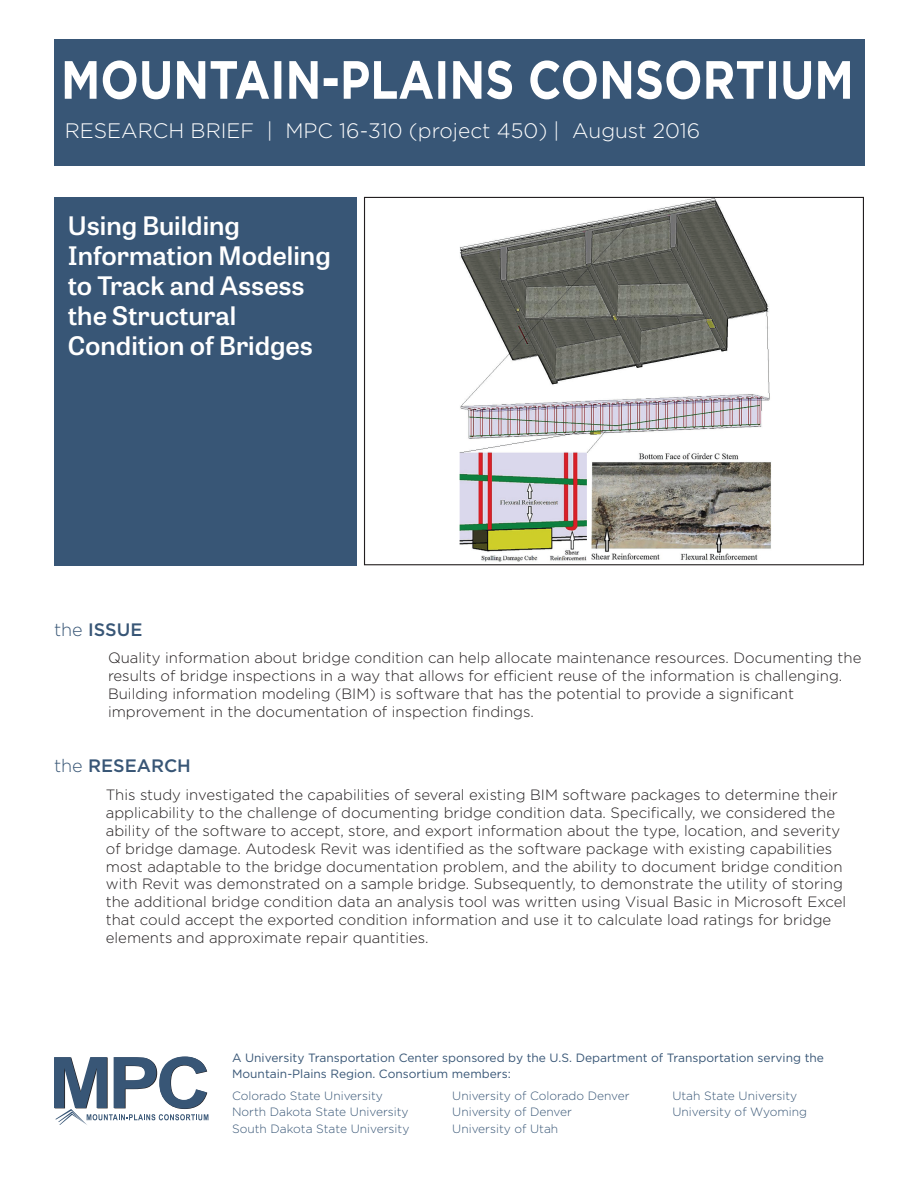
<style>
.page{position:relative;width:918px;height:1188px;background:#fff}
.page>*{position:absolute;margin:0;border:0;box-sizing:border-box;transform-origin:0 0}
.t1{font:600 25.35px/29.8px "Tablet Gothic Wide";color:#fff}
.t2{font:300 20.85px "Gotham";color:#fff}
.t3{font:500 18px "Gotham";color:#385676}
.t4{font:300 15px/18px "Gotham";color:#231f20}
.t5{font:300 12px "Gotham";color:#385676}
.t6{font:12px/16.5px "Gotham";color:#385676}
.s1{font-weight:300}
</style>
<div class="page">
<div style="left:54px;top:197px;width:303px;height:368px;background:#385676"></div>
<img style="left:459px;top:199px;width:312px;height:363px">
<div style="left:54px;top:39px;width:810px;height:127px;background:#385676"></div>
<svg style="left:65px;top:60px;width:785px;height:39px"></svg>
<svg style="left:54px;top:1056px;width:154px;height:69px"></svg>
<p class="t2" style="left:65px;top:117px;width:637px">RESEARCH BRIEF | MPC 16-310 (project 450) | August 2016</p>
<p class="t1" style="left:68px;top:210px;width:265px">Using Building<br>Information Modeling to Track and Assess the Structural<br>Condition of Bridges</p>
<h1 class="t3" style="left:54px;top:618px;width:90px"><span class="s1">the</span> ISSUE</h1>
<p class="t4" style="left:108px;top:648px;width:755px">Quality information about bridge condition can help allocate maintenance resources. Documenting the results of bridge inspections in a way that allows for efficient reuse of the information is challenging.<br>Building information modeling (BIM) is software that has the potential to provide a significant improvement in the documentation of inspection findings.</p>
<h1 class="t3" style="left:54px;top:754px;width:138px"><span class="s1">the</span> RESEARCH</h1>
<p class="t4" style="left:106px;top:785px;width:742px">This study investigated the capabilities of several existing BIM software packages to determine their applicability to the challenge of documenting bridge condition data. Specifically, we considered the ability of the software to accept, store, and export information about the type, location, and severity of bridge damage. Autodesk Revit was identified as the software package with existing capabilities most adaptable to the bridge documentation problem, and the ability to document bridge condition with Revit was demonstrated on a sample bridge. Subsequently, to demonstrate the utility of storing the additional bridge condition data an analysis tool was written using Visual Basic in Microsoft Excel that could accept the exported condition information and use it to calculate load ratings for bridge elements and approximate repair quantities.</p>
<p class="t6" style="left:232px;top:1049px;width:593px">A University Transportation Center sponsored by the U.S. Department of Transportation serving the<br>Mountain-Plains Region. Consortium members:</p>
<p class="t5" style="left:232px;top:1088px;width:152px">Colorado State University</p>
<p class="t5" style="left:232px;top:1104px;width:178px">North Dakota State University</p>
<p class="t5" style="left:232px;top:1121px;width:179px">South Dakota State University</p>
<p class="t5" style="left:452px;top:1088px;width:179px">University of Colorado Denver</p>
<p class="t5" style="left:452px;top:1104px;width:121px">University of Denver</p>
<p class="t5" style="left:452px;top:1121px;width:108px">University of Utah</p>
<p class="t5" style="left:672px;top:1088px;width:126px">Utah State University</p>
<p class="t5" style="left:672px;top:1104px;width:136px">University of Wyoming</p>
</div>
